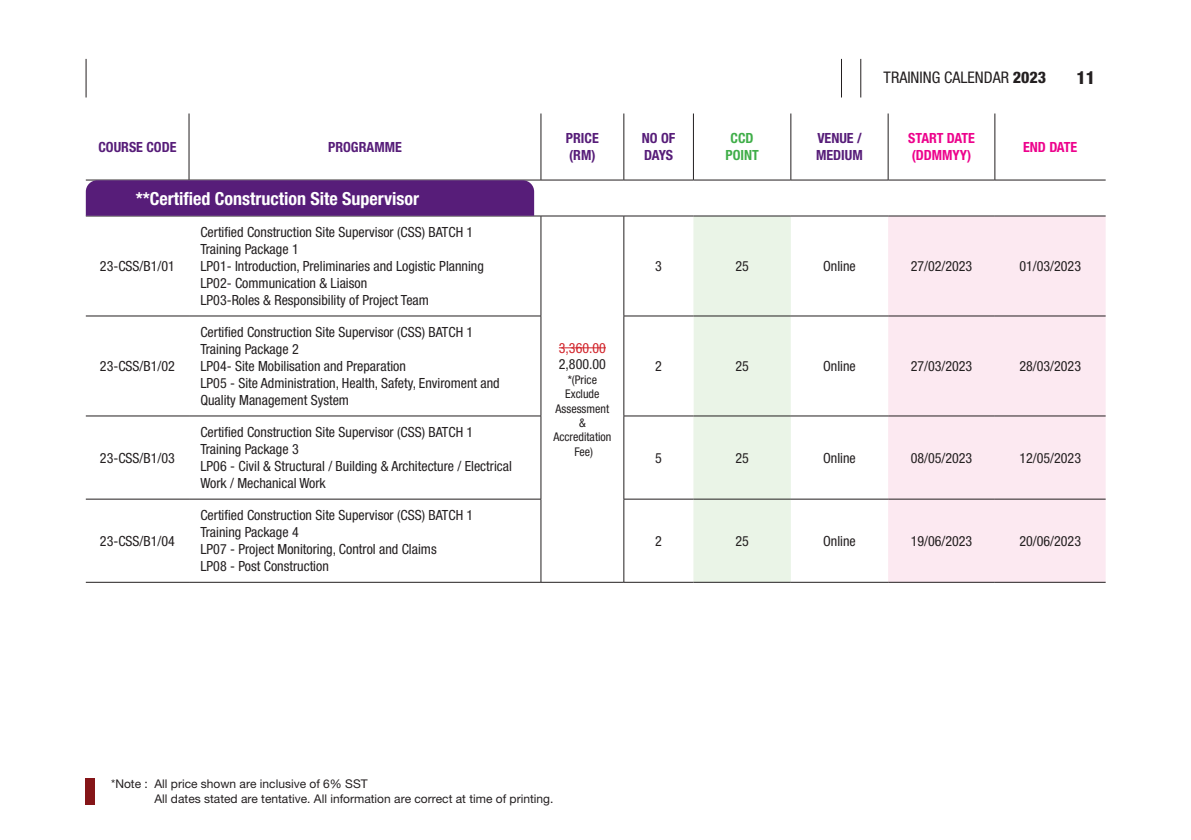
<style>
.page{position:relative;width:1191px;height:840px;background:#fff}
.page>*{position:absolute;margin:0;border:0;box-sizing:border-box;transform-origin:0 0}
.t1{font:700 condensed 18px "Helvetica Neue LT Std";color:#fff}
.t2{font:800 condensed 18px "Helvetica Neue LT Std";color:#231f20}
.t3{font:condensed 16px "Helvetica Neue LT Std";color:#231f20}
.t4{font:condensed 14px/16.8px "Helvetica Neue LT Std";color:#231f20}
.t5{font:700 condensed 14px/16.8px "Helvetica Neue LT Std";color:#571d79}
.t6{font:700 condensed 14px/16.8px "Helvetica Neue LT Std";color:#ed028c}
.t7{font:700 condensed 14px "Helvetica Neue LT Std";color:#40ae49}
.t8{font:condensed 14px "Helvetica Neue LT Std";color:#d1232a}
.t9{font:12px "Helvetica Neue LT Pro";color:#231f20}
.t10{font:condensed 12px/14.4px "Helvetica Neue LT Std";color:#231f20}
.s1{font-weight:800}
</style>
<div class="page">
<div style="left:85px;top:778px;width:10px;height:26px;background:#851518"></div>
<div style="left:693px;top:216px;width:98px;height:365px;background:#eaf4e7"></div>
<div style="left:888px;top:216px;width:217px;height:365px;background:#fce9f1"></div>
<svg style="left:86px;top:316px;width:802px;height:100px"></svg>
<hr style="left:541px;top:215px;width:83px;height:1px;background:#231f20">
<hr style="left:540px;top:216px;width:1px;height:99px;background:#231f20">
<hr style="left:623px;top:216px;width:1px;height:99px;background:#231f20">
<hr style="left:86px;top:315px;width:103px;height:1px;background:#231f20">
<hr style="left:189px;top:315px;width:352px;height:1px;background:#231f20">
<hr style="left:540px;top:316px;width:1px;height:99px;background:#231f20">
<hr style="left:623px;top:315px;width:70px;height:1px;background:#231f20">
<hr style="left:623px;top:316px;width:1px;height:99px;background:#231f20">
<hr style="left:693px;top:315px;width:98px;height:1px;background:#231f20">
<hr style="left:791px;top:315px;width:97px;height:1px;background:#231f20">
<hr style="left:888px;top:315px;width:107px;height:1px;background:#231f20">
<hr style="left:995px;top:315px;width:110px;height:1px;background:#231f20">
<hr style="left:86px;top:415px;width:103px;height:1px;background:#231f20">
<hr style="left:189px;top:415px;width:352px;height:1px;background:#231f20">
<hr style="left:540px;top:416px;width:1px;height:82px;background:#231f20">
<hr style="left:623px;top:415px;width:70px;height:1px;background:#231f20">
<hr style="left:623px;top:416px;width:1px;height:82px;background:#231f20">
<hr style="left:693px;top:415px;width:98px;height:1px;background:#231f20">
<hr style="left:791px;top:415px;width:97px;height:1px;background:#231f20">
<hr style="left:888px;top:415px;width:107px;height:1px;background:#231f20">
<hr style="left:995px;top:415px;width:110px;height:1px;background:#231f20">
<hr style="left:540px;top:499px;width:1px;height:82px;background:#231f20">
<hr style="left:623px;top:499px;width:1px;height:82px;background:#231f20">
<hr style="left:86px;top:581px;width:103px;height:1px;background:#231f20">
<hr style="left:189px;top:581px;width:352px;height:1px;background:#231f20">
<hr style="left:541px;top:581px;width:83px;height:1px;background:#231f20">
<hr style="left:624px;top:581px;width:69px;height:1px;background:#231f20">
<hr style="left:693px;top:581px;width:98px;height:1px;background:#231f20">
<hr style="left:791px;top:581px;width:97px;height:1px;background:#231f20">
<hr style="left:888px;top:581px;width:107px;height:1px;background:#231f20">
<hr style="left:995px;top:581px;width:110px;height:1px;background:#231f20">
<hr style="left:189px;top:113px;width:1px;height:67px;background:#231f20">
<hr style="left:540px;top:113px;width:1px;height:67px;background:#231f20">
<hr style="left:623px;top:113px;width:1px;height:67px;background:#231f20">
<hr style="left:693px;top:113px;width:1px;height:67px;background:#231f20">
<hr style="left:790px;top:113px;width:1px;height:67px;background:#231f20">
<hr style="left:887px;top:113px;width:1px;height:67px;background:#231f20">
<hr style="left:994px;top:113px;width:1px;height:67px;background:#231f20">
<hr style="left:189px;top:180px;width:352px;height:1px;background:#231f20">
<hr style="left:541px;top:180px;width:83px;height:1px;background:#231f20">
<hr style="left:624px;top:180px;width:69px;height:1px;background:#231f20">
<hr style="left:693px;top:180px;width:98px;height:1px;background:#231f20">
<hr style="left:791px;top:180px;width:97px;height:1px;background:#231f20">
<hr style="left:888px;top:180px;width:107px;height:1px;background:#231f20">
<hr style="left:995px;top:180px;width:110px;height:1px;background:#231f20">
<hr style="left:189px;top:215px;width:352px;height:1px;background:#231f20">
<hr style="left:624px;top:215px;width:69px;height:1px;background:#231f20">
<hr style="left:693px;top:215px;width:98px;height:1px;background:#231f20">
<hr style="left:791px;top:215px;width:97px;height:1px;background:#231f20">
<hr style="left:888px;top:215px;width:107px;height:1px;background:#231f20">
<hr style="left:995px;top:215px;width:110px;height:1px;background:#231f20">
<hr style="left:86px;top:498px;width:103px;height:1px;background:#231f20">
<hr style="left:189px;top:498px;width:352px;height:1px;background:#231f20">
<hr style="left:623px;top:498px;width:70px;height:1px;background:#231f20">
<hr style="left:693px;top:498px;width:98px;height:1px;background:#231f20">
<hr style="left:791px;top:498px;width:97px;height:1px;background:#231f20">
<hr style="left:888px;top:498px;width:107px;height:1px;background:#231f20">
<hr style="left:995px;top:498px;width:110px;height:1px;background:#231f20">
<svg style="left:86px;top:180px;width:448px;height:36px;background:#59227a"></svg>
<div style="left:136px;top:186px;width:371px;height:25px;background:#571d79"></div>
<hr style="left:559px;top:347px;width:47px;height:1px;background:#d1232a">
<hr style="left:860px;top:59px;width:1px;height:38px;background:#231f20">
<hr style="left:841px;top:59px;width:1px;height:38px;background:#231f20">
<hr style="left:86px;top:59px;width:1px;height:38px;background:#231f20">
<p class="t5" style="left:98px;top:138px;width:80px">COURSE CODE</p>
<p class="t5" style="left:328px;top:138px;width:75px">PROGRAMME</p>
<p class="t5" style="left:566px;top:130px;width:34px">PRICE (RM)</p>
<p class="t5" style="left:642px;top:130px;width:35px">NO OF<br>DAYS</p>
<p class="t7" style="left:730px;top:130px;width:25px">CCD</p>
<p class="t7" style="left:725px;top:147px;width:35px">POINT</p>
<p class="t1" style="left:136px;top:187px;width:285px">**Certified Construction Site Supervisor</p>
<p class="t3" style="left:883px;top:68px;width:164px">TRAINING CALENDAR <span class="s1">2023</span></p>
<p class="t2" style="left:1076px;top:66px;width:20px">11</p>
<p class="t5" style="left:816px;top:130px;width:48px">VENUE /<br>MEDIUM</p>
<p class="t6" style="left:908px;top:130px;width:68px">START DATE (DDMMYY)</p>
<p class="t6" style="left:1023px;top:138px;width:56px">END DATE</p>
<p class="t4" style="left:100px;top:257px;width:76px">23-CSS/B1/01</p>
<p class="t4" style="left:200px;top:224px;width:285px">Certified Construction Site Supervisor (CSS) BATCH 1<br>Training Package 1<br>LP01- Introduction, Preliminaries and Logistic Planning LP02- Communication &amp; Liaison<br>LP03-Roles &amp; Responsibility of Project Team</p>
<p class="t4" style="left:655px;top:257px;width:8px">3</p>
<p class="t4" style="left:735px;top:257px;width:15px">25</p>
<p class="t4" style="left:823px;top:257px;width:34px">Online</p>
<p class="t4" style="left:910px;top:257px;width:63px">27/02/2023</p>
<p class="t4" style="left:1019px;top:257px;width:63px">01/03/2023</p>
<p class="t4" style="left:100px;top:357px;width:76px">23-CSS/B1/02</p>
<p class="t4" style="left:100px;top:449px;width:76px">23-CSS/B1/03</p>
<p class="t4" style="left:200px;top:324px;width:301px">Certified Construction Site Supervisor (CSS) BATCH 1<br>Training Package 2<br>LP04- Site Mobilisation and Preparation<br>LP05 - Site Administration, Health, Safety, Enviroment and Quality Management System</p>
<p class="t4" style="left:200px;top:423px;width:313px">Certified Construction Site Supervisor (CSS) BATCH 1<br>Training Package 3<br>LP06 - Civil &amp; Structural / Building &amp; Architecture / Electrical Work / Mechanical Work</p>
<p class="t8" style="left:559px;top:339px;width:49px">3,360.00</p>
<p class="t4" style="left:559px;top:355px;width:49px">2,800.00</p>
<p class="t10" style="left:565px;top:372px;width:36px">*(Price<br>Exclude</p>
<p class="t10" style="left:553px;top:401px;width:60px;text-align:center">Assessment &amp;<br>Accreditation</p>
<p class="t10" style="left:574px;top:444px;width:20px">Fee)</p>
<p class="t4" style="left:655px;top:357px;width:8px">2</p>
<p class="t4" style="left:735px;top:357px;width:15px">25</p>
<p class="t4" style="left:823px;top:357px;width:34px">Online</p>
<p class="t4" style="left:910px;top:357px;width:63px">27/03/2023</p>
<p class="t4" style="left:1019px;top:357px;width:63px">28/03/2023</p>
<p class="t4" style="left:655px;top:449px;width:8px">5</p>
<p class="t4" style="left:735px;top:449px;width:15px">25</p>
<p class="t4" style="left:823px;top:449px;width:34px">Online</p>
<p class="t4" style="left:910px;top:449px;width:63px">08/05/2023</p>
<p class="t4" style="left:1019px;top:449px;width:63px">12/05/2023</p>
<p class="t4" style="left:100px;top:532px;width:76px">23-CSS/B1/04</p>
<p class="t4" style="left:200px;top:506px;width:274px">Certified Construction Site Supervisor (CSS) BATCH 1<br>Training Package 4<br>LP07 - Project Monitoring, Control and Claims<br>LP08 - Post Construction</p>
<p class="t4" style="left:655px;top:532px;width:8px">2</p>
<p class="t4" style="left:735px;top:532px;width:15px">25</p>
<p class="t4" style="left:823px;top:532px;width:34px">Online</p>
<p class="t4" style="left:910px;top:532px;width:63px">19/06/2023</p>
<p class="t4" style="left:1019px;top:532px;width:63px">20/06/2023</p>
<p class="t9" style="left:111px;top:776px;width:258px">*Note : All price shown are inclusive of 6% SST</p>
<p class="t9" style="left:154px;top:790px;width:400px">All dates stated are tentative. All information are correct at time of printing.</p>
</div>
